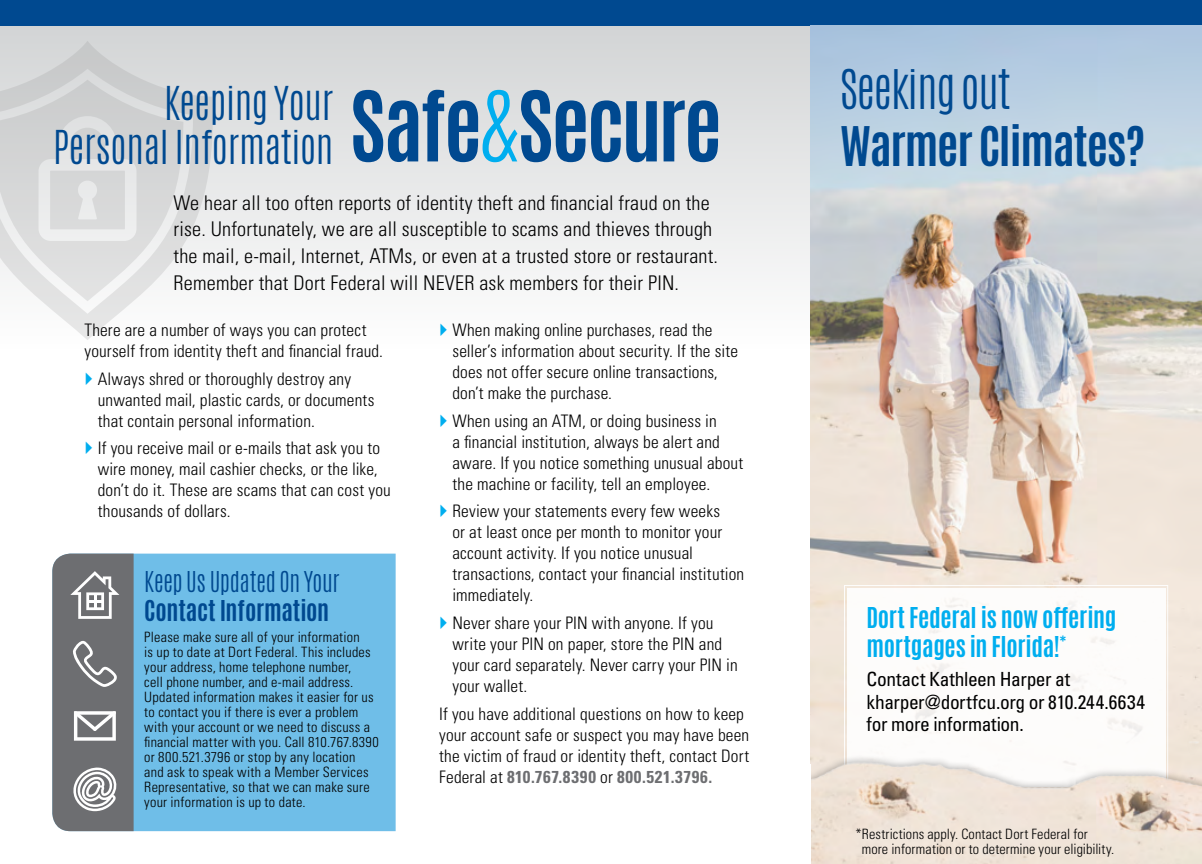
<style>
.page{position:relative;width:1202px;height:864px;background:#fff}
.page>*{position:absolute;margin:0;border:0;box-sizing:border-box;transform-origin:0 0}
.t1{font:700 82.35px "Antonio";letter-spacing:-.03em;color:#004990}
.t2{font:700 45.6px "Antonio";letter-spacing:-.025em;color:#004990}
.t3{font:300 45.6px "Antonio";letter-spacing:-.025em;color:#004990}
.t4{font:300 39px/43.5px "Antonio";letter-spacing:-.01em;color:#004990;text-align:right}
.t5{font:700 24px/28.5px "Antonio";letter-spacing:-.015em;color:#00aeef}
.t6{font:300 24px "Antonio";letter-spacing:-.015em;color:#004990}
.t7{font:700 24px "Antonio";letter-spacing:-.005em;color:#004990}
.t8{font:300 condensed 20.25px/26.7px "Univers";letter-spacing:.01em;color:#000}
.t9{font:condensed 19.5px/22.5px "Univers";letter-spacing:-.02em;color:#000}
.t10{font:300 condensed 17.25px/21px "Univers";letter-spacing:.01em;color:#000}
.t11{font:300 condensed 14.25px/15px "Univers";letter-spacing:.015em;color:#000}
.s1{font-weight:300;color:#00aeef}
.s2{font-weight:700;color:#6d6e71}
</style>
<div class="page">
<div style="left:0;top:12px;width:810px;height:336px;background:linear-gradient(to bottom,#d0d3d4,#fefefe)"></div>
<svg style="left:0;top:41px;width:218px;height:299px"></svg>
<svg style="left:0;top:80px;width:183px;height:221px;background:#dbdcdd"></svg>
<div style="left:0;top:0;width:1202px;height:26px;background:#004990"></div>
<img style="left:810px;top:26px;width:392px;height:707px">
<div style="left:134px;top:554px;width:261px;height:277px;background:#6fbee8"></div>
<svg style="left:843px;top:584px;width:325px;height:149px"></svg>
<div style="left:801px;top:733px;width:401px;height:131px;background:#000;opacity:.35"></div>
<div style="left:784px;top:764px;width:26px;height:100px;background:#fff"></div>
<svg style="left:52px;top:554px;width:82px;height:277px;background:#7e7f82"></svg>
<svg style="left:440px;top:323px;width:7px;height:13px"></svg>
<h3 class="t4" style="left:53px;top:82px;width:282px">Keeping Your<br>Personal Information</h3>
<p class="t8" style="left:174px;top:189px;width:546px">We hear all too often reports of identity theft and financial fraud on the rise. Unfortunately, we are all susceptible to scams and thieves through the mail, e-mail, Internet, ATMs, or even at a trusted store or restaurant.<br>Remember that Dort Federal will NEVER ask members for their PIN.</p>
<h1 class="t1" style="left:349px;top:64px;width:374px">Safe<span class="s1">&amp;</span>Secure</h1>
<p class="t10" style="left:84px;top:319px;width:300px">There are a number of ways you can protect yourself from identity theft and financial fraud.</p>
<p class="t10" style="left:98px;top:368px;width:278px">Always shred or thoroughly destroy any unwanted mail, plastic cards, or documents that contain personal information.</p>
<p class="t10" style="left:98px;top:438px;width:295px">If you receive mail or e-mails that ask you to wire money, mail cashier checks, or the like, don’t do it. These are scams that can cost you thousands of dollars.</p>
<h3 class="t6" style="left:144px;top:565px;width:197px">Keep Us Updated On Your</h3>
<h3 class="t7" style="left:144px;top:592px;width:186px">Contact Information</h3>
<p class="t11" style="left:144px;top:630px;width:236px">Please make sure all of your information<br>is up to date at Dort Federal. This includes your address, home telephone number,<br>cell phone number, and e-mail address.<br>Updated information makes it easier for us to contact you if there is ever a problem with your account or we need to discuss a financial matter with you. Call 810.767.8390 or 800.521.3796 or stop by any location<br>and ask to speak with a Member Services Representative, so that we can make sure your information is up to date.</p>
<p class="t10" style="left:452px;top:319px;width:287px">When making online purchases, read the seller’s information about security. If the site does not offer secure online transactions, don’t make the purchase.</p>
<p class="t10" style="left:452px;top:410px;width:292px">When using an ATM, or doing business in<br>a financial institution, always be alert and aware. If you notice something unusual about the machine or facility, tell an employee.</p>
<p class="t10" style="left:452px;top:501px;width:293px">Review your statements every few weeks<br>or at least once per month to monitor your account activity. If you notice unusual transactions, contact your financial institution immediately.</p>
<p class="t10" style="left:452px;top:612px;width:287px">Never share your PIN with anyone. If you write your PIN on paper, store the PIN and your card separately. Never carry your PIN in your wallet.</p>
<p class="t10" style="left:439px;top:703px;width:312px">If you have additional questions on how to keep your account safe or suspect you may have been the victim of fraud or identity theft, contact Dort Federal at <span class="s2">810.767.8390</span> or <span class="s2">800.521.3796.</span></p>
<h2 class="t3" style="left:840px;top:57px;width:172px">Seeking out</h2>
<h2 class="t2" style="left:840px;top:112px;width:306px">Warmer Climates?</h2>
<h3 class="t5" style="left:866px;top:604px;width:251px">Dort Federal is now offering mortgages in Florida!<sup>*</sup></h3>
<p class="t9" style="left:866px;top:667px;width:280px">Contact Kathleen Harper at kharper@dortfcu.org or 810.244.6634 for more information.</p>
<p class="t11" style="left:861px;top:826px;width:254px;text-indent:-6px">*Restrictions apply. Contact Dort Federal for more information or to determine your eligibility.</p>
</div>
